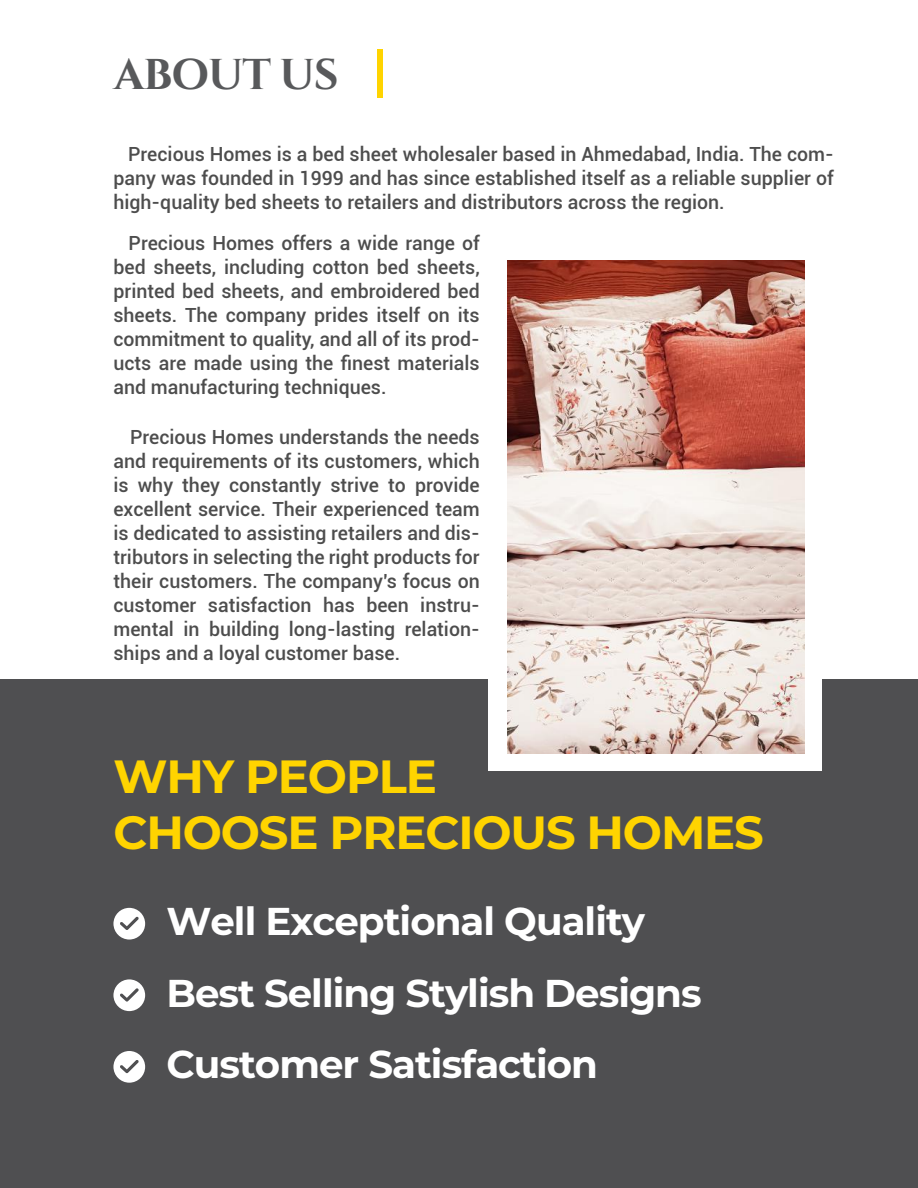
<style>
.page{position:relative;width:918px;height:1188px;background:#fff}
.page>*{position:absolute;margin:0;border:0;box-sizing:border-box;transform-origin:0 0}
.t1{font:700 46.5px/55.8px "Montserrat";letter-spacing:-.025em;color:#ffd400}
.t2{font:700 43.05px "Cinzel";letter-spacing:-.025em;color:#58595b}
.t3{font:700 38.85px/71.6px "Montserrat";letter-spacing:-.025em;color:#fff}
.t4{font:500 19.5px/24px "Roboto";color:#4d4d4d;text-align:justify}
</style>
<div class="page">
<div style="left:0;top:680px;width:918px;height:508px;background:#4f4f51"></div>
<div style="left:377px;top:50px;width:6px;height:48px;background:#ffd400"></div>
<div style="left:488px;top:640px;width:333px;height:131px;background:#fff"></div>
<svg style="left:113px;top:908px;width:32px;height:32px"></svg>
<svg style="left:113px;top:979px;width:32px;height:32px"></svg>
<svg style="left:113px;top:1051px;width:32px;height:32px"></svg>
<img style="left:508px;top:261px;width:296px;height:492px">
<h2 class="t2" style="left:114px;top:49px;width:226px">ABOUT US</h2>
<p class="t4" style="left:113px;top:141px;width:722px;text-indent:15px">Precious Homes is a bed sheet wholesaler based in Ahmedabad, India. The com&shy;pany was founded in 1999 and has since established itself as a reliable supplier of high-quality bed sheets to retailers and distributors across the region.</p>
<p class="t4" style="left:113px;top:230px;width:368px;text-indent:15px">Precious Homes offers a wide range of bed sheets, including cotton bed sheets, printed bed sheets, and embroidered bed sheets. The company prides itself on its commitment to quality, and all of its prod&shy;ucts are made using the finest materials and manufacturing techniques.</p>
<p class="t4" style="left:113px;top:424px;width:368px;text-indent:17px">Precious Homes understands the needs and requirements of its customers, which is why they constantly strive to provide excellent service. Their experienced team is dedicated to assisting retailers and dis&shy;tributors in selecting the right products for their customers. The company's focus on customer satisfaction has been instru&shy;mental in building long-lasting relation&shy;ships and a loyal customer base.</p>
<h1 class="t1" style="left:113px;top:746px;width:652px">WHY PEOPLE<br>CHOOSE PRECIOUS HOMES</h1>
<h3 class="t3" style="left:166px;top:884px;width:537px">Well Exceptional Quality<br>Best Selling Stylish Designs<br>Customer Satisfaction</h3>
</div>
